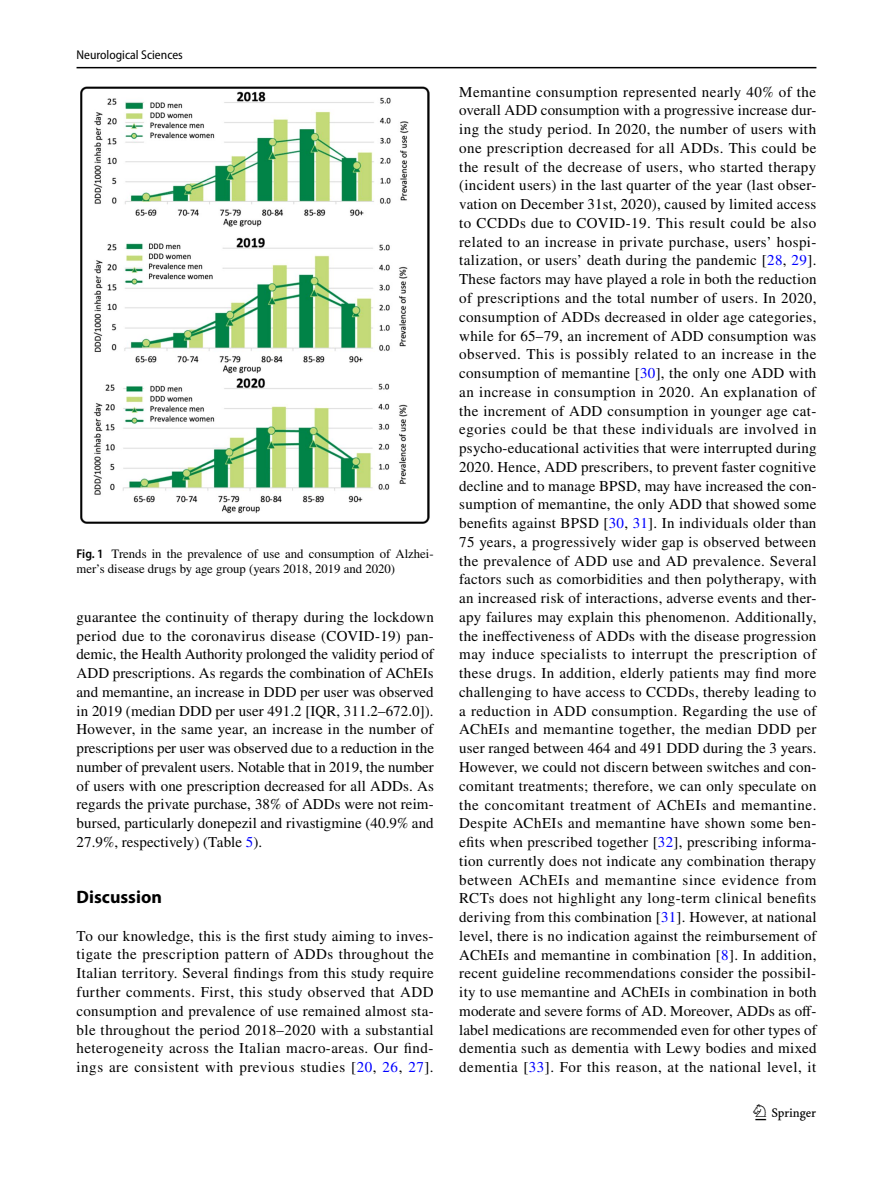
<style>
.page{position:relative;width:893px;height:1187px;background:#fff}
.page>*{position:absolute;margin:0;border:0;box-sizing:border-box;transform-origin:0 0}
.t1{font:22.5px "Springnew Regular 3";color:#000}
.t2{font:700 18px "Myriad Pro";color:#000}
.t3{font:15px/18.8px "STIX";letter-spacing:.03em;color:#000;text-align:justify}
.t4{font:12.75px/15px "STIX";color:#000}
.t5{font:semi-condensed 12.75px "Myriad Pro";color:#000}
.s1{font-family:"Myriad Pro";font-weight:600;font-stretch:semi-condensed}
.s2{color:#00f}
</style>
<div class="page">
<hr style="left:77px;top:67px;width:739px;height:1px;background:#000">
<img style="left:81px;top:87px;width:348px;height:436px">
<p class="t5" style="left:77px;top:48px;width:108px">Neurological Sciences</p>
<p class="t4" style="left:77px;top:547px;width:359px"><span class="s1">Fig. 1</span> Trends in the prevalence of use and consumption of Alzhei&shy;mer’s disease drugs by age group (years 2018, 2019 and 2020)</p>
<p class="t3" style="left:77px;top:608px;width:359px">guarantee the continuity of therapy during the lockdown period due to the coronavirus disease (COVID-19) pan&shy;demic, the Health Authority prolonged the validity period of ADD prescriptions. As regards the combination of AChEIs and memantine, an increase in DDD per user was observed in 2019 (median DDD per user 491.2 [IQR, 311.2–672.0]).<br>However, in the same year, an increase in the number of prescriptions per user was observed due to a reduction in the number of prevalent users. Notable that in 2019, the number of users with one prescription decreased for all ADDs. As regards the private purchase, 38% of ADDs were not reim&shy;bursed, particularly donepezil and rivastigmine (40.9% and 27.9%, respectively) (Table <span class="s2">5</span>).</p>
<p class="t2" style="left:77px;top:885px;width:87px">Discussion</p>
<p class="t3" style="left:77px;top:927px;width:359px">To our knowledge, this is the first study aiming to inves&shy;tigate the prescription pattern of ADDs throughout the Italian territory. Several findings from this study require further comments. First, this study observed that ADD consumption and prevalence of use remained almost sta&shy;ble throughout the period 2018–2020 with a substantial heterogeneity across the Italian macro-areas. Our find&shy;ings are consistent with previous studies [<span class="s2">20</span>, <span class="s2">26</span>, <span class="s2">27</span>].</p>
<p class="t3" style="left:459px;top:83px;width:359px">Memantine consumption represented nearly 40% of the overall ADD consumption with a progressive increase dur&shy;ing the study period. In 2020, the number of users with one prescription decreased for all ADDs. This could be the result of the decrease of users, who started therapy (incident users) in the last quarter of the year (last obser&shy;vation on December 31st, 2020), caused by limited access to CCDDs due to COVID-19. This result could be also related to an increase in private purchase, users’ hospi&shy;talization, or users’ death during the pandemic [<span class="s2">28</span>, <span class="s2">29</span>].<br>These factors may have played a role in both the reduction of prescriptions and the total number of users. In 2020, consumption of ADDs decreased in older age categories, while for 65–79, an increment of ADD consumption was observed. This is possibly related to an increase in the consumption of memantine [<span class="s2">30</span>], the only one ADD with an increase in consumption in 2020. An explanation of the increment of ADD consumption in younger age cat&shy;egories could be that these individuals are involved in psycho-educational activities that were interrupted during 2020. Hence, ADD prescribers, to prevent faster cognitive decline and to manage BPSD, may have increased the con&shy;sumption of memantine, the only ADD that showed some benefits against BPSD [<span class="s2">30</span>, <span class="s2">31</span>]. In individuals older than 75 years, a progressively wider gap is observed between the prevalence of ADD use and AD prevalence. Several factors such as comorbidities and then polytherapy, with an increased risk of interactions, adverse events and ther&shy;apy failures may explain this phenomenon. Additionally, the ineffectiveness of ADDs with the disease progression may induce specialists to interrupt the prescription of these drugs. In addition, elderly patients may find more challenging to have access to CCDDs, thereby leading to a reduction in ADD consumption. Regarding the use of AChEIs and memantine together, the median DDD per user ranged between 464 and 491 DDD during the 3 years.<br>However, we could not discern between switches and con&shy;comitant treatments; therefore, we can only speculate on the concomitant treatment of AChEIs and memantine.<br>Despite AChEIs and memantine have shown some ben&shy;efits when prescribed together [<span class="s2">32</span>], prescribing informa&shy;tion currently does not indicate any combination therapy between AChEIs and memantine since evidence from RCTs does not highlight any long-term clinical benefits deriving from this combination [<span class="s2">31</span>]. However, at national level, there is no indication against the reimbursement of AChEIs and memantine in combination [<span class="s2">8</span>]. In addition, recent guideline recommendations consider the possibil&shy;ity to use memantine and AChEIs in combination in both moderate and severe forms of AD. Moreover, ADDs as off&shy;label medications are recommended even for other types of dementia such as dementia with Lewy bodies and mixed dementia [<span class="s2">33</span>]. For this reason, at the national level, it</p>
<h1 class="t1" style="left:755px;top:1104px;width:62px">1 3</h1>
</div>
